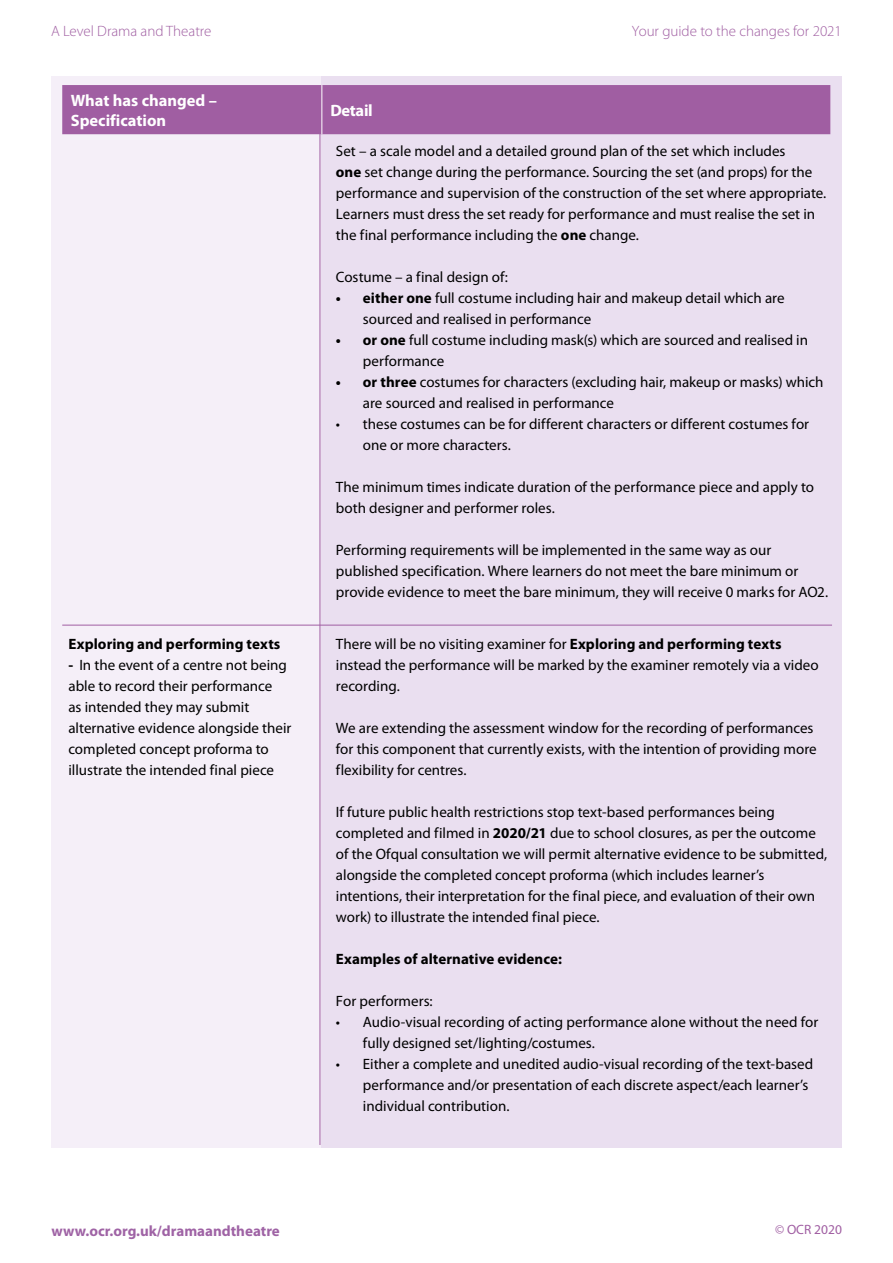
<style>
.page{position:relative;width:893px;height:1263px;background:#fff}
.page>*{position:absolute;margin:0;border:0;box-sizing:border-box;transform-origin:0 0}
.Table_header{font:700 16.5px/19.8px "Myriad Pro";color:#fff}
.Bullets{font:15px/21px "Myriad Pro";color:#000}
.Bullets-2{font:700 15px "Myriad Pro";letter-spacing:.005em;color:#000}
.t1{font:300 15px "Myriad Pro";color:#a05ea2}
.Header_1{font:700 15px "Myriad Pro";color:#9f63a5}
.t2{font:13.5px "Myriad Pro";color:#a05ea2}
.s1{font-weight:700}
</style>
<div class="page">
<div style="left:320px;top:77px;width:522px;height:1071px;background:#eadff0"></div>
<div style="left:51px;top:77px;width:269px;height:1071px;background:#f5eff8"></div>
<div style="left:62px;top:85px;width:768px;height:49px;background:#a05ea2"></div>
<hr style="left:321px;top:85px;width:1px;height:49px;background:#fff">
<hr style="left:62px;top:625px;width:770px;height:1px;background:#a05ea2">
<hr style="left:320px;top:133px;width:1px;height:1012px;background:#a05ea2">
<p class="t1" style="left:51px;top:23px;width:162px">A Level Drama and Theatre</p>
<p class="t1" style="left:632px;top:23px;width:211px">Your guide to the changes for 2021</p>
<p class="Table_header" style="left:71px;top:90px;width:148px">What has changed –<br>Specification</p>
<p class="Table_header" style="left:330px;top:100px;width:44px">Detail</p>
<p class="Bullets-2" style="left:68px;top:634px;width:214px">Exploring and performing texts</p>
<p class="Bullets" style="left:68px;top:654px;width:225px"><span class="s1">-</span> In the event of a centre not being able to record their performance<br>as intended they may submit alternative evidence alongside their completed concept proforma to illustrate the intended final piece</p>
<p class="Bullets" style="left:336px;top:140px;width:492px">Set – a scale model and a detailed ground plan of the set which includes<br><span class="s1">one</span> set change during the performance. Sourcing the set (and props) for the performance and supervision of the construction of the set where appropriate.<br>Learners must dress the set ready for performance and must realise the set in the final performance including the <span class="s1">one</span> change.</p>
<p class="Bullets" style="left:336px;top:266px;width:173px">Costume – a final design of:</p>
<p class="Bullets" style="left:363px;top:287px;width:423px;text-indent:-27px"><span class="s1">• either one</span> full costume including hair and makeup detail which are sourced and realised in performance</p>
<p class="Bullets" style="left:363px;top:329px;width:447px;text-indent:-27px"><span class="s1">• or one</span> full costume including mask(s) which are sourced and realised in performance</p>
<p class="Bullets" style="left:363px;top:371px;width:462px;text-indent:-27px"><span class="s1">• or three</span> costumes for characters (excluding hair, makeup or masks) which are sourced and realised in performance</p>
<p class="Bullets" style="left:363px;top:413px;width:448px;text-indent:-27px">• these costumes can be for different characters or different costumes for one or more characters.</p>
<p class="Bullets" style="left:336px;top:476px;width:480px">The minimum times indicate duration of the performance piece and apply to both designer and performer roles.</p>
<p class="Bullets" style="left:336px;top:539px;width:494px">Performing requirements will be implemented in the same way as our published specification. Where learners do not meet the bare minimum or provide evidence to meet the bare minimum, they will receive 0 marks for AO2.</p>
<p class="Bullets" style="left:336px;top:633px;width:484px">There will be no visiting examiner for <span class="s1">Exploring and performing texts </span>instead the performance will be marked by the examiner remotely via a video recording.</p>
<p class="Bullets" style="left:336px;top:717px;width:482px">We are extending the assessment window for the recording of performances for this component that currently exists, with the intention of providing more flexibility for centres.</p>
<p class="Bullets" style="left:336px;top:801px;width:493px">If future public health restrictions stop text-based performances being completed and filmed in <span class="s1">2020/21</span> due to school closures, as per the outcome of the Ofqual consultation we will permit alternative evidence to be submitted, alongside the completed concept proforma (which includes learner’s intentions, their interpretation for the final piece, and evaluation of their own work) to illustrate the intended final piece.</p>
<p class="Bullets-2" style="left:336px;top:949px;width:228px">Examples of alternative evidence:</p>
<p class="Bullets" style="left:336px;top:990px;width:98px">For performers:</p>
<p class="Bullets" style="left:363px;top:1011px;width:457px;text-indent:-27px">• Audio-visual recording of acting performance alone without the need for fully designed set/lighting/costumes.</p>
<p class="Bullets" style="left:363px;top:1053px;width:452px;text-indent:-27px">• Either a complete and unedited audio-visual recording of the text-based performance and/or presentation of each discrete aspect/each learner’s individual contribution.</p>
<p class="Header_1" style="left:51px;top:1221px;width:230px">www.ocr.org.uk/dramaandtheatre</p>
<p class="t2" style="left:775px;top:1221px;width:68px">© OCR 2020</p>
</div>
